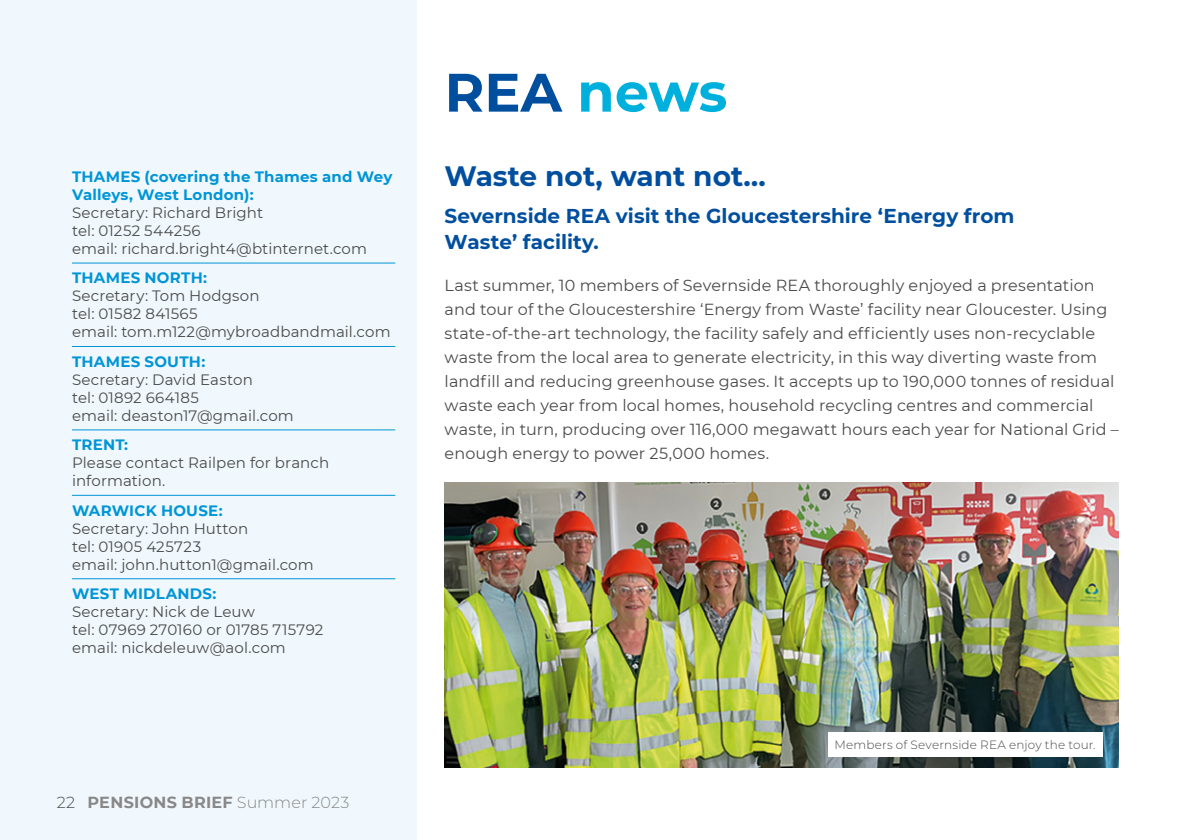
<style>
.page{position:relative;width:1191px;height:840px;background:#fff}
.page>*{position:absolute;margin:0;border:0;box-sizing:border-box;transform-origin:0 0}
.t1{font:700 54px "Montserrat";color:#00b0dc}
.t2{font:700 28px "Montserrat";color:#004f9f}
.t3{font:700 20px/26px "Montserrat";letter-spacing:.005em;color:#004f9f}
.t4{font:16px/24px "Montserrat";letter-spacing:.005em;color:#4a4a49}
.t5{font:700 16px "Montserrat";letter-spacing:.02em;color:#898888}
.t6{font:15px/18px "Montserrat";letter-spacing:.01em;color:#4a4a49}
.t7{font:700 15px/18px "Montserrat";letter-spacing:.015em;color:#0095d7}
.t8{font:300 12px "Montserrat";letter-spacing:.015em;color:#4a4a49}
.s1{font-weight:300;color:#4a4a49}
.s2{font-weight:300}
.s3{color:#004f9f}
</style>
<div class="page">
<div style="left:0;top:0;width:416px;height:839px;background:#f0f8fd"></div>
<hr style="left:72px;top:262px;width:323px;height:1px;background:#0095d7">
<hr style="left:72px;top:346px;width:323px;height:1px;background:#0095d7">
<hr style="left:72px;top:429px;width:323px;height:1px;background:#0095d7">
<hr style="left:72px;top:494px;width:323px;height:1px;background:#0095d7">
<hr style="left:72px;top:578px;width:323px;height:1px;background:#0095d7">
<img style="left:444px;top:482px;width:675px;height:285px">
<div style="left:829px;top:731px;width:274px;height:24px;background:#fff"></div>
<p class="t7" style="left:72px;top:167px;width:322px">THAMES (covering the Thames and Wey<br>Valleys, West London):</p>
<p class="t6" style="left:72px;top:203px;width:296px">Secretary: Richard Bright<br>tel: 01252 544256<br>email: richard.bright4@btinternet.com</p>
<p class="t7" style="left:72px;top:268px;width:137px">THAMES NORTH:</p>
<p class="t6" style="left:72px;top:286px;width:320px">Secretary: Tom Hodgson<br>tel: 01582 841565<br>email: tom.m122@mybroadbandmail.com</p>
<p class="t7" style="left:72px;top:351px;width:135px">THAMES SOUTH:</p>
<p class="t6" style="left:72px;top:370px;width:223px">Secretary: David Easton<br>tel: 01892 664185<br>email: deaston17@gmail.com</p>
<p class="t7" style="left:72px;top:435px;width:58px">TRENT:</p>
<p class="t6" style="left:72px;top:453px;width:259px">Please contact Railpen for branch information.</p>
<p class="t7" style="left:72px;top:500px;width:152px">WARWICK HOUSE:</p>
<p class="t6" style="left:72px;top:518px;width:243px">Secretary: John Hutton<br>tel: 01905 425723<br>email: john.hutton1@gmail.com</p>
<p class="t7" style="left:72px;top:583px;width:146px">WEST MIDLANDS:</p>
<p class="t6" style="left:72px;top:602px;width:253px">Secretary: Nick de Leuw<br>tel: 07969 270160 or 01785 715792 email: nickdeleuw@aol.com</p>
<p class="t5" style="left:57px;top:790px;width:294px"><span class="s1">22</span> PENSIONS BRIEF <span class="s2">Summer 2023</span></p>
<h1 class="t1" style="left:444px;top:53px;width:284px"><span class="s3">REA</span> news</h1>
<h2 class="t2" style="left:444px;top:156px;width:323px">Waste not, want not…</h2>
<p class="t3" style="left:444px;top:202px;width:571px">Severnside REA visit the Gloucestershire ‘Energy from<br>Waste’ facility.</p>
<p class="t4" style="left:444px;top:272px;width:675px">Last summer, 10 members of Severnside REA thoroughly enjoyed a presentation and tour of the Gloucestershire ‘Energy from Waste’ facility near Gloucester. Using state-of-the-art technology, the facility safely and efficiently uses non-recyclable waste from the local area to generate electricity, in this way diverting waste from landfill and reducing greenhouse gases. It accepts up to 190,000 tonnes of residual waste each year from local homes, household recycling centres and commercial waste, in turn, producing over 116,000 megawatt hours each year for National Grid – enough energy to power 25,000 homes.</p>
<p class="t8" style="left:834px;top:736px;width:262px">Members of Severnside REA enjoy the tour.</p>
</div>
